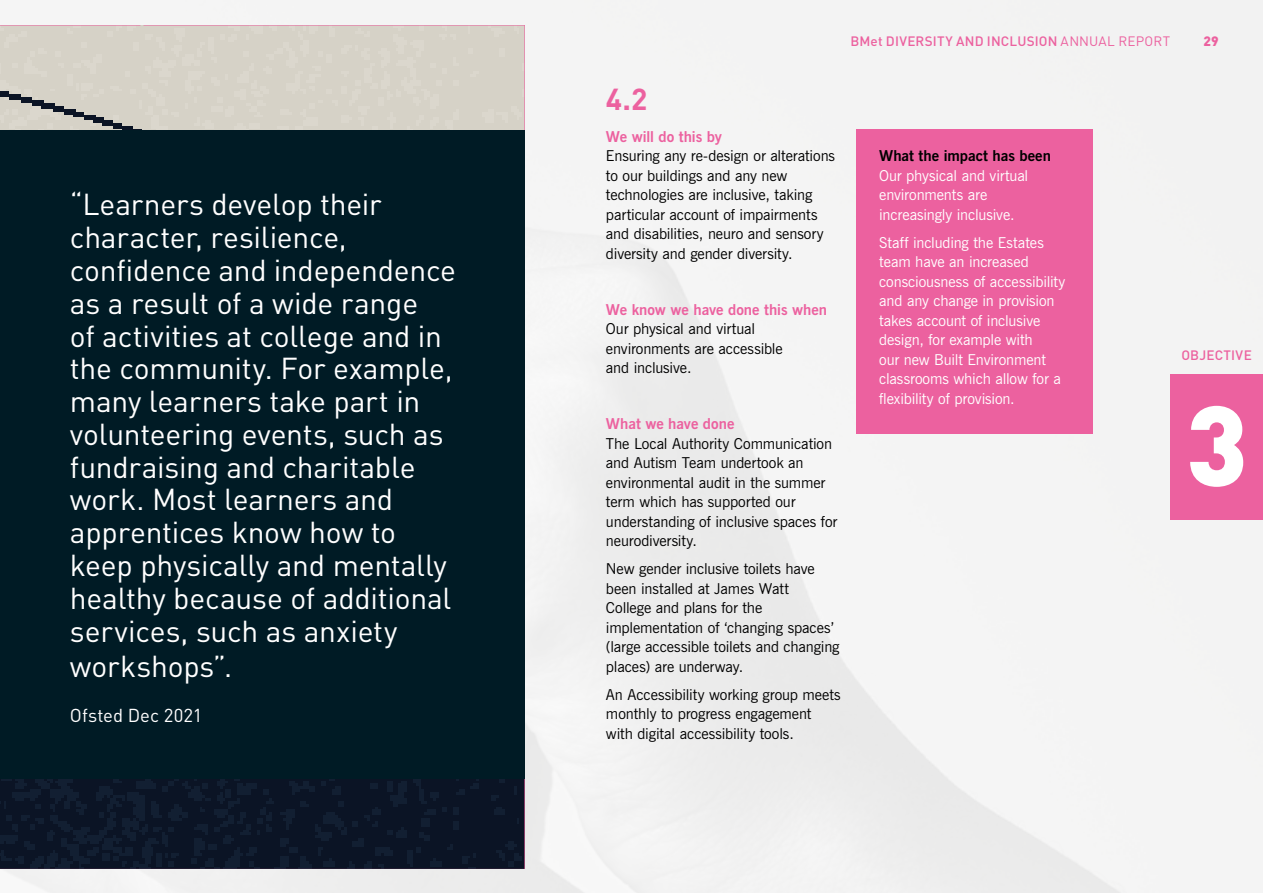
<style>
.page{position:relative;width:1263px;height:893px;background:#fff}
.page>*{position:absolute;margin:0;border:0;box-sizing:border-box;transform-origin:0 0}
.t1{font:900 111.9px "DIN";color:#fff}
.t2{font:30px/33px "DIN";letter-spacing:-.005em;color:#fff}
.t3{font:700 30px "DIN";color:#ec619f}
.t4{font:18.6px "DIN";letter-spacing:.005em;color:#fff}
.t5{font:15px/19.5px "News Gothic BT";letter-spacing:-.01em;color:#000}
.t6{font:15px/19.5px "News Gothic BT";letter-spacing:-.01em;color:#fff}
.t7{font:700 15px "News Gothic BT";letter-spacing:-.005em;color:#ec619f}
.t8{font:700 15px "News Gothic BT";color:#000}
.t9{font:500 13.5px "DIN";letter-spacing:.01em;color:#ec619f}
.t10{font:900 13.5px "DIN";color:#ec619f}
.s1{font-weight:400}
</style>
<div class="page">
<img style="left:0;top:0;width:1263px;height:893px">
<div style="left:857px;top:130px;width:236px;height:304px;background:#ec619f"></div>
<img style="left:0;top:26px;width:524px;height:843px">
<div style="left:0;top:130px;width:524px;height:649px;background:#001b25"></div>
<img style="left:0;top:587px;width:1px;height:306px">
<div style="left:1170px;top:374px;width:93px;height:145px;background:#ec619f"></div>
<p class="t2" style="left:70px;top:188px;width:388px">“Learners develop their character, resilience, confidence and independence as a result of a wide range<br>of activities at college and in the community. For example, many learners take part in volunteering events, such as fundraising and charitable work. Most learners and apprentices know how to keep physically and mentally healthy because of additional services, such as anxiety workshops”.</p>
<p class="t4" style="left:70px;top:704px;width:134px">Ofsted Dec 2021</p>
<p class="t9" style="left:850px;top:32px;width:321px">BMet DIVERSITY AND INCLUSION <span class="s1">ANNUAL REPORT</span></p>
<p class="t10" style="left:1203px;top:32px;width:17px">29</p>
<h2 class="t3" style="left:606px;top:80px;width:43px">4.2</h2>
<p class="t7" style="left:606px;top:127px;width:118px">We will do this by</p>
<p class="t5" style="left:606px;top:146px;width:231px">Ensuring any re-design or alterations to our buildings and any new technologies are inclusive, taking particular account of impairments and disabilities, neuro and sensory diversity and gender diversity.</p>
<p class="t7" style="left:606px;top:300px;width:223px">We know we have done this when</p>
<p class="t5" style="left:606px;top:319px;width:178px">Our physical and virtual environments are accessible and inclusive.</p>
<p class="t7" style="left:606px;top:415px;width:130px">What we have done</p>
<p class="t5" style="left:606px;top:434px;width:233px">The Local Authority Communication and Autism Team undertook an environmental audit in the summer term which has supported our understanding of inclusive spaces for neurodiversity.</p>
<p class="t5" style="left:606px;top:559px;width:235px">New gender inclusive toilets have been installed at James Watt<br>College and plans for the implementation of ‘changing spaces’ (large accessible toilets and changing places) are underway.</p>
<p class="t5" style="left:606px;top:685px;width:236px">An Accessibility working group meets monthly to progress engagement with digital accessibility tools.</p>
<p class="t8" style="left:879px;top:147px;width:173px">What the impact has been</p>
<p class="t6" style="left:879px;top:166px;width:151px">Our physical and virtual environments are increasingly inclusive.</p>
<p class="t6" style="left:879px;top:233px;width:188px">Staff including the Estates team have an increased consciousness of accessibility and any change in provision takes account of inclusive design, for example with<br>our new Built Environment classrooms which allow for a flexibility of provision.</p>
<p class="t9" style="left:1181px;top:346px;width:72px">OBJECTIVE</p>
<h1 class="t1" style="left:1185px;top:371px;width:64px">3</h1>
</div>
